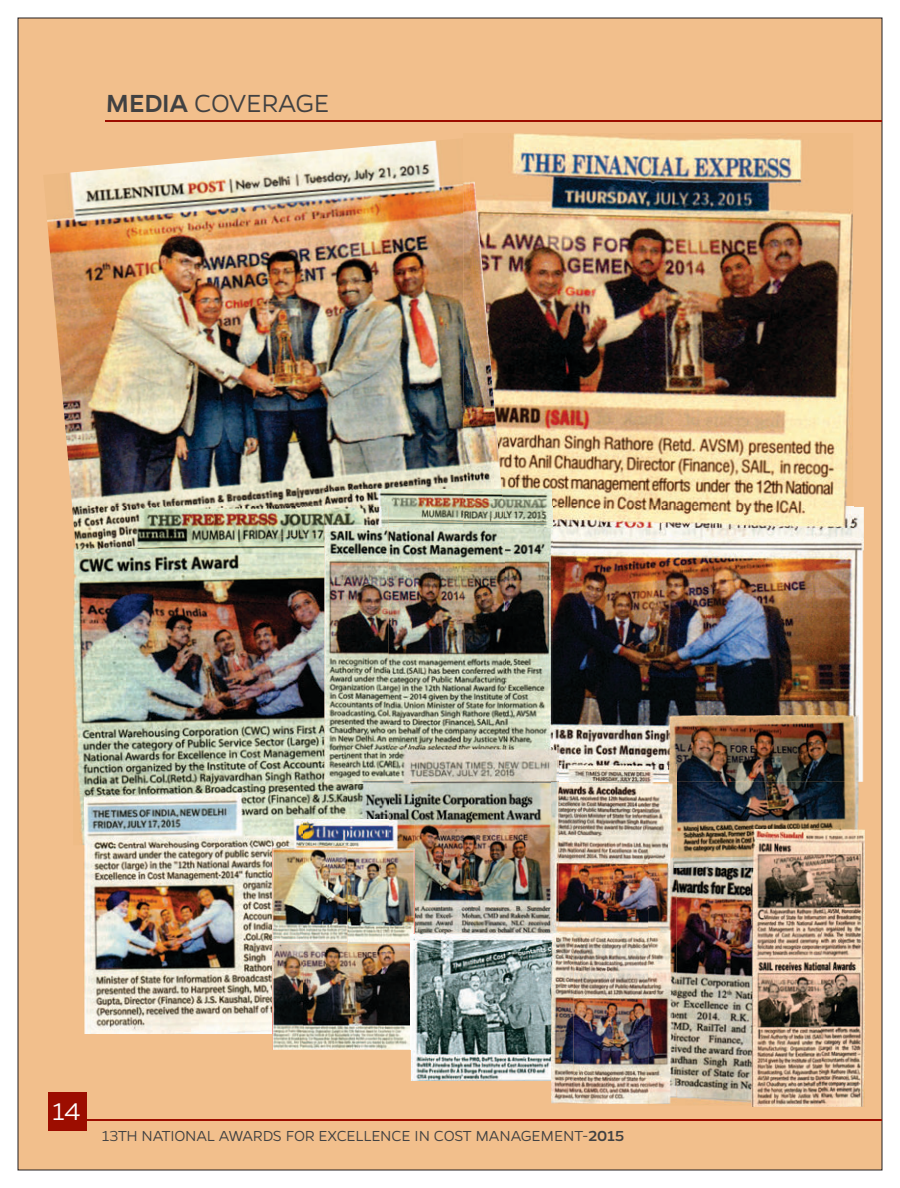
<style>
.page{position:relative;width:900px;height:1188px;background:#fff}
.page>*{position:absolute;margin:0;border:0;box-sizing:border-box;transform-origin:0 0}
.t1{font:300 28px "Gentona";letter-spacing:-.015em;color:#414142}
.t2{font:300 27.4px "Gentona";color:#fff}
.t3{font:300 16.4px "Gentona";letter-spacing:-.015em;color:#414142}
.s1{font-weight:500}
</style>
<div class="page">
<div style="left:18px;top:18px;width:864px;height:1152px;background:#f2bf8c"></div>
<hr style="left:106px;top:120px;width:776px;height:2px;background:#9c0d00">
<hr style="left:54px;top:1119px;width:828px;height:2px;background:#9c0d00">
<div style="left:48px;top:1092px;width:38px;height:39px;background:#9c0d00"></div>
<img style="left:506px;top:507px;width:358px;height:275px">
<img style="left:502px;top:133px;width:351px;height:374px">
<img style="left:552px;top:507px;width:301px;height:20px">
<img style="left:47px;top:140px;width:416px;height:375px">
<img style="left:463px;top:181px;width:39px;height:308px">
<img style="left:677px;top:868px;width:75px;height:238px">
<img style="left:669px;top:715px;width:190px;height:142px">
<img style="left:677px;top:857px;width:75px;height:11px">
<img style="left:73px;top:554px;width:275px;height:291px">
<img style="left:73px;top:506px;width:252px;height:48px">
<img style="left:388px;top:527px;width:118px;height:221px">
<img style="left:325px;top:489px;width:227px;height:38px">
<img style="left:463px;top:489px;width:41px;height:32px">
<img style="left:325px;top:533px;width:63px;height:251px">
<img style="left:325px;top:506px;width:63px;height:27px">
<img style="left:551px;top:748px;width:7px;height:34px">
<img style="left:388px;top:748px;width:163px;height:186px">
<img style="left:348px;top:748px;width:40px;height:72px">
<img style="left:84px;top:793px;width:218px;height:241px">
<img style="left:273px;top:845px;width:138px;height:205px">
<img style="left:273px;top:820px;width:75px;height:25px">
<img style="left:348px;top:820px;width:67px;height:132px">
<img style="left:411px;top:952px;width:140px;height:129px">
<img style="left:415px;top:934px;width:136px;height:18px">
<img style="left:411px;top:934px;width:4px;height:116px">
<img style="left:551px;top:782px;width:118px;height:322px">
<img style="left:558px;top:764px;width:119px;height:18px">
<img style="left:648px;top:857px;width:29px;height:247px">
<svg style="left:669px;top:857px;width:8px;height:11px"></svg>
<svg style="left:551px;top:764px;width:1px;height:20px"></svg>
<img style="left:551px;top:934px;width:22px;height:147px">
<img style="left:752px;top:829px;width:113px;height:278px">
<img style="left:752px;top:829px;width:107px;height:39px">
<h1 class="t1" style="left:106px;top:91px;width:225px"><span class="s1">MEDIA</span> COVERAGE</h1>
<h2 class="t2" style="left:52px;top:1100px;width:30px">14</h2>
<p class="t3" style="left:102px;top:1129px;width:524px">13TH NATIONAL AWARDS FOR EXCELLENCE IN COST MANAGEMENT-<span class="s1">2015</span></p>
</div>
